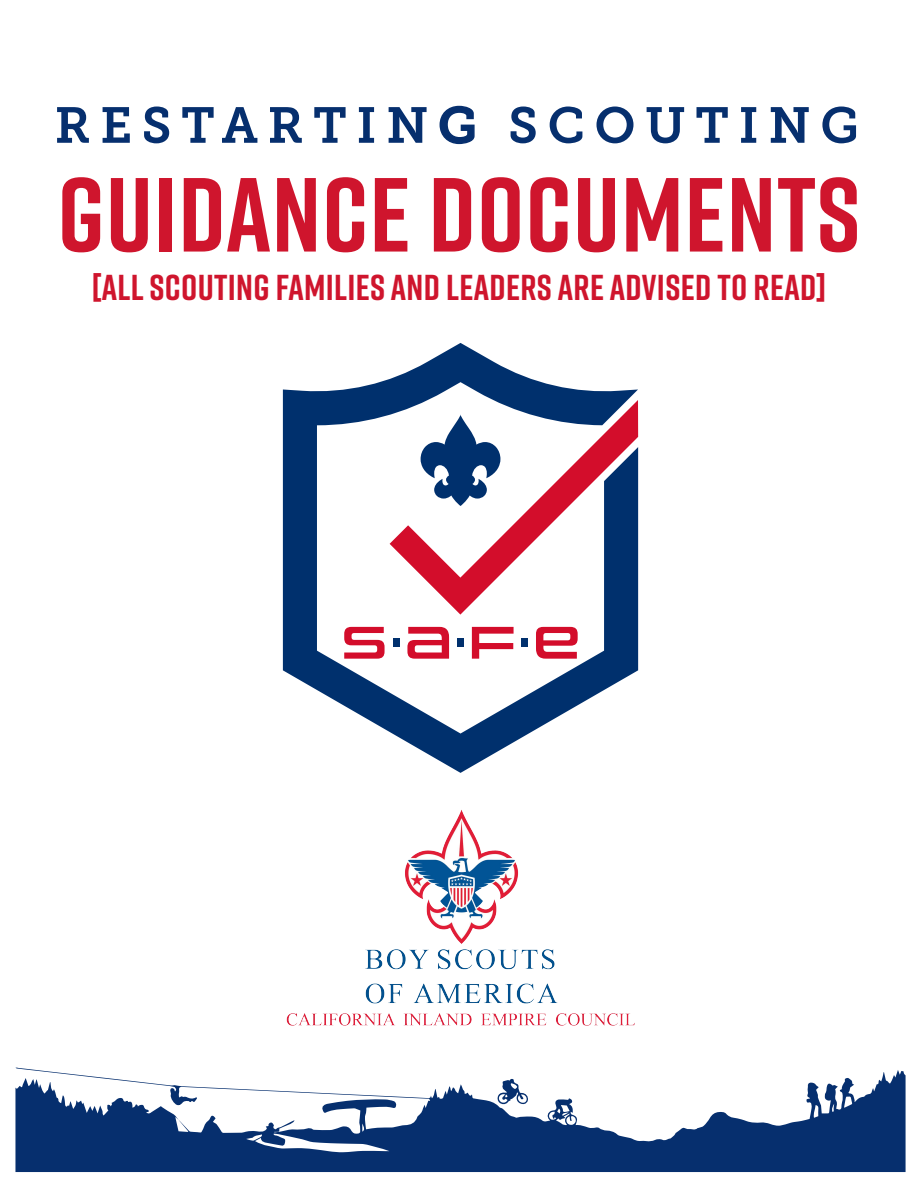
<style>
.page{position:relative;width:918px;height:1188px;background:#fff}
.page>*{position:absolute;margin:0;border:0;box-sizing:border-box;transform-origin:0 0}
.t1{font:700 105px "Rift";letter-spacing:.01em;color:#cf152d}
.t2{font:50.25px "Museo Slab 700";letter-spacing:.19em;color:#062f6e}
.t3{font:700 36px "Rift";letter-spacing:.01em;color:#cf152d}
</style>
<div class="page">
<svg style="left:15px;top:1068px;width:891px;height:104px;fill:#062f6e"></svg>
<svg style="left:497px;top:1078px;width:32px;height:27px"></svg>
<svg style="left:283px;top:343px;width:355px;height:430px"></svg>
<svg style="left:390px;top:400px;width:248px;height:215px"></svg>
<svg style="left:344px;top:627px;width:41px;height:32px"></svg>
<div style="left:393px;top:639px;width:7px;height:8px;background:#00306d"></div>
<svg style="left:407px;top:627px;width:42px;height:32px"></svg>
<div style="left:457px;top:639px;width:7px;height:8px;background:#00306d"></div>
<svg style="left:472px;top:627px;width:42px;height:32px"></svg>
<div style="left:521px;top:639px;width:7px;height:8px;background:#00306d"></div>
<svg style="left:536px;top:627px;width:42px;height:32px"></svg>
<svg style="left:421px;top:414px;width:79px;height:92px"></svg>
<img style="left:286px;top:810px;width:348px;height:262px">
<p class="t2" style="left:55px;top:97px;width:806px">RESTARTING SCOUTING</p>
<p class="t1" style="left:58px;top:140px;width:804px">GUIDANCE DOCUMENTS</p>
<p class="t3" style="left:92px;top:262px;width:736px">[ALL SCOUTING FAMILIES AND LEADERS ARE ADVISED TO READ]</p>
</div>
